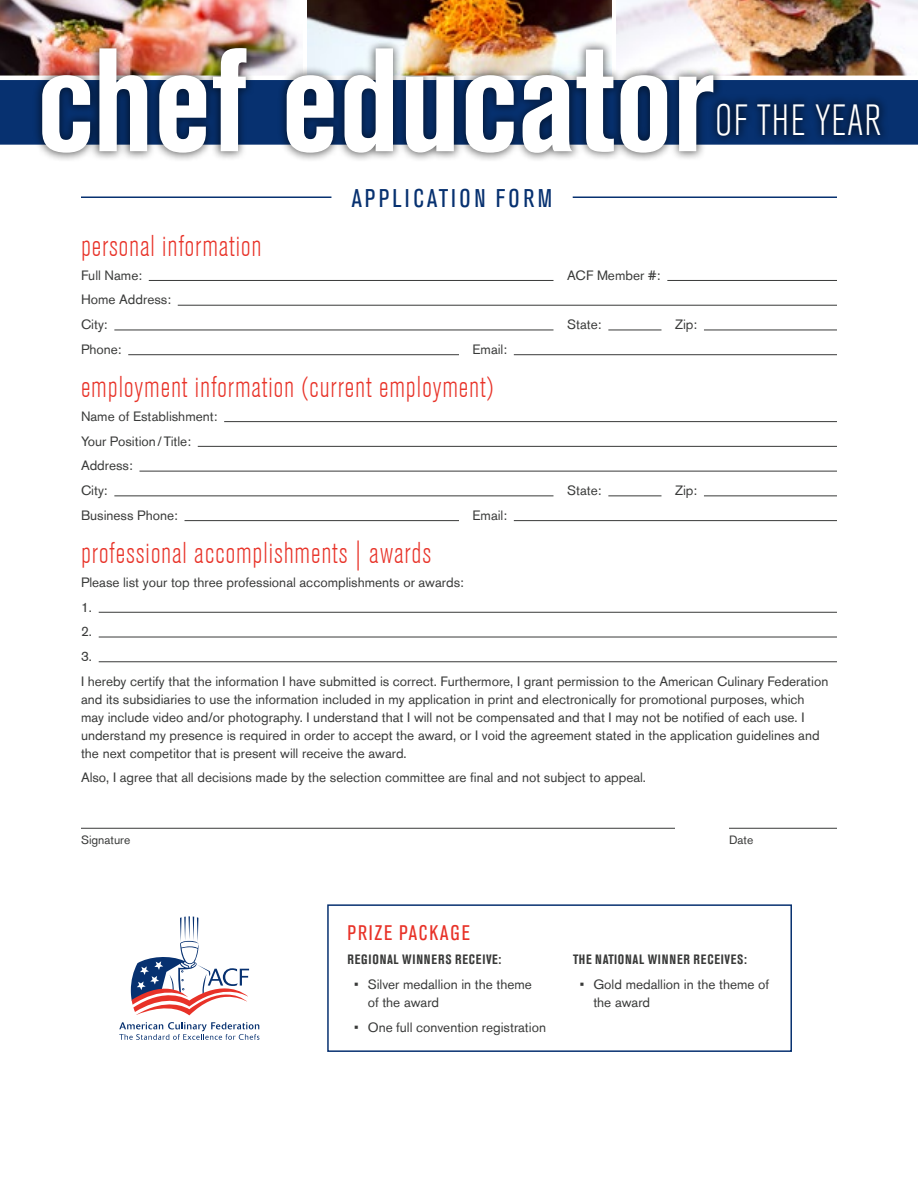
<style>
.page{position:relative;width:918px;height:1188px;background:#fff}
.page>*{position:absolute;margin:0;border:0;box-sizing:border-box;transform-origin:0 0}
.t1{font:700 condensed 145.65px "Akzidenz Grotesk Std";color:#fff}
.t2{font:300 condensed 43.5px "Akzidenz Grotesk Std";letter-spacing:.025em;color:#fff}
.t3{font:300 condensed 30px "Akzidenz Grotesk Std";letter-spacing:.03em;color:#e83228}
.t4{font:condensed 25.5px "Akzidenz Grotesk Std";letter-spacing:.125em;color:#073170}
.t5{font:condensed 21px "Akzidenz Grotesk Std";letter-spacing:.085em;color:#e83228}
.t6{font:13.5px/24.8px "Akzidenz Grotesk Std";color:#393a39}
.t7{font:700 condensed 13.5px "Akzidenz Grotesk Std";letter-spacing:.06em;color:#393a39}
.t8{font:12px "Akzidenz Grotesk Std";color:#393a39}
</style>
<div class="page">
<hr style="left:149px;top:280px;width:404px;height:1px;background:#393a39">
<hr style="left:667px;top:280px;width:170px;height:1px;background:#393a39">
<hr style="left:178px;top:305px;width:659px;height:1px;background:#393a39">
<hr style="left:114px;top:330px;width:439px;height:1px;background:#393a39">
<hr style="left:608px;top:330px;width:53px;height:1px;background:#393a39">
<hr style="left:704px;top:330px;width:133px;height:1px;background:#393a39">
<hr style="left:128px;top:354px;width:331px;height:1px;background:#393a39">
<hr style="left:514px;top:354px;width:323px;height:1px;background:#393a39">
<hr style="left:224px;top:421px;width:613px;height:1px;background:#393a39">
<hr style="left:198px;top:446px;width:639px;height:1px;background:#393a39">
<hr style="left:139px;top:471px;width:698px;height:1px;background:#393a39">
<hr style="left:114px;top:496px;width:439px;height:1px;background:#393a39">
<hr style="left:608px;top:496px;width:53px;height:1px;background:#393a39">
<hr style="left:704px;top:496px;width:133px;height:1px;background:#393a39">
<hr style="left:185px;top:520px;width:274px;height:1px;background:#393a39">
<hr style="left:514px;top:520px;width:323px;height:1px;background:#393a39">
<hr style="left:99px;top:612px;width:738px;height:1px;background:#393a39">
<hr style="left:99px;top:637px;width:738px;height:1px;background:#393a39">
<hr style="left:99px;top:662px;width:738px;height:1px;background:#393a39">
<hr style="left:81px;top:828px;width:594px;height:1px;background:#393a39">
<hr style="left:729px;top:828px;width:108px;height:1px;background:#393a39">
<hr style="left:81px;top:197px;width:250px;height:1px;background:#073170">
<hr style="left:573px;top:197px;width:264px;height:1px;background:#073170">
<img style="left:0;top:0;width:298px;height:73px">
<img style="left:307px;top:0;width:300px;height:39px">
<img style="left:617px;top:0;width:301px;height:73px">
<svg style="left:0;top:73px;width:918px;height:72px;background:#1a3f78"></svg>
<div style="left:32px;top:39px;width:857px;height:123px;background:#000;opacity:.55"></div>
<svg style="left:119px;top:1022px;width:140px;height:18px"></svg>
<svg style="left:131px;top:916px;width:118px;height:99px"></svg>
<div style="left:327px;top:904px;width:465px;height:148px;border:2px solid #073170"></div>
<h1 class="t1" style="left:37px;top:17px;width:680px">CHEF EDUCATOR</h1>
<h2 class="t2" style="left:715px;top:97px;width:167px">of the year</h2>
<h3 class="t4" style="left:352px;top:184px;width:202px">APPLICATION F ORM</h3>
<h3 class="t3" style="left:81px;top:230px;width:182px">personal information</h3>
<p class="t6" style="left:81px;top:263px;width:63px">Full Name:</p>
<p class="t6" style="left:567px;top:263px;width:95px">ACF Member #:</p>
<p class="t6" style="left:81px;top:287px;width:92px">Home Address:<br>City:</p>
<p class="t6" style="left:567px;top:312px;width:36px">State:</p>
<p class="t6" style="left:675px;top:312px;width:24px">Zip:</p>
<p class="t6" style="left:81px;top:337px;width:42px">Phone:</p>
<p class="t6" style="left:472px;top:337px;width:36px">Email:</p>
<h3 class="t3" style="left:81px;top:371px;width:414px">employment information (current employment)</h3>
<p class="t6" style="left:81px;top:404px;width:138px">Name of Establishment:<br>Your Position/Title:<br>Address:<br>City:</p>
<p class="t6" style="left:567px;top:478px;width:36px">State:</p>
<p class="t6" style="left:675px;top:478px;width:24px">Zip:</p>
<p class="t6" style="left:81px;top:503px;width:98px">Business Phone:</p>
<p class="t6" style="left:472px;top:503px;width:36px">Email:</p>
<h3 class="t3" style="left:81px;top:537px;width:352px">professional accomplishments | awards</h3>
<p class="t6" style="left:81px;top:570px;width:749px">Please list your top three professional accomplishments or awards:<br>1.<br>2.<br>3.<br>I hereby certify that the information I have submitted is correct. Furthermore, I grant permission to the American Culinary Federation</p>
<p class="t6" style="left:81px;top:690px;width:740px;line-height:18px">and its subsidiaries to use the information included in my application in print and electronically for promotional purposes, which may include video and/or photography. I understand that I will not be compensated and that I may not be notified of each use. I understand my presence is required in order to accept the award, or I void the agreement stated in the application guidelines and the next competitor that is present will receive the award.</p>
<p class="t6" style="left:81px;top:765px;width:567px">Also, I agree that all decisions made by the selection committee are final and not subject to appeal.</p>
<p class="t8" style="left:81px;top:833px;width:51px">Signature</p>
<p class="t8" style="left:729px;top:833px;width:26px">Date</p>
<h3 class="t5" style="left:347px;top:921px;width:124px">PRIZE PACKAGE</h3>
<p class="t7" style="left:347px;top:952px;width:116px">REGIONAL WINNERS RECE</p>
<p class="t7" style="left:482px;top:952px;width:20px">IVE:</p>
<p class="t6" style="left:368px;top:975px;width:166px;line-height:18px;text-indent:-14px">• Silver medallion in the theme of the award</p>
<p class="t6" style="left:354px;top:1014px;width:193px">• One full convention registration</p>
<p class="t7" style="left:573px;top:952px;width:128px">THE NATIONAL WINNER RECE</p>
<p class="t7" style="left:721px;top:952px;width:27px">IVES:</p>
<p class="t6" style="left:593px;top:975px;width:177px;line-height:18px;text-indent:-14px">• Gold medallion in the theme of the award</p>
</div>
